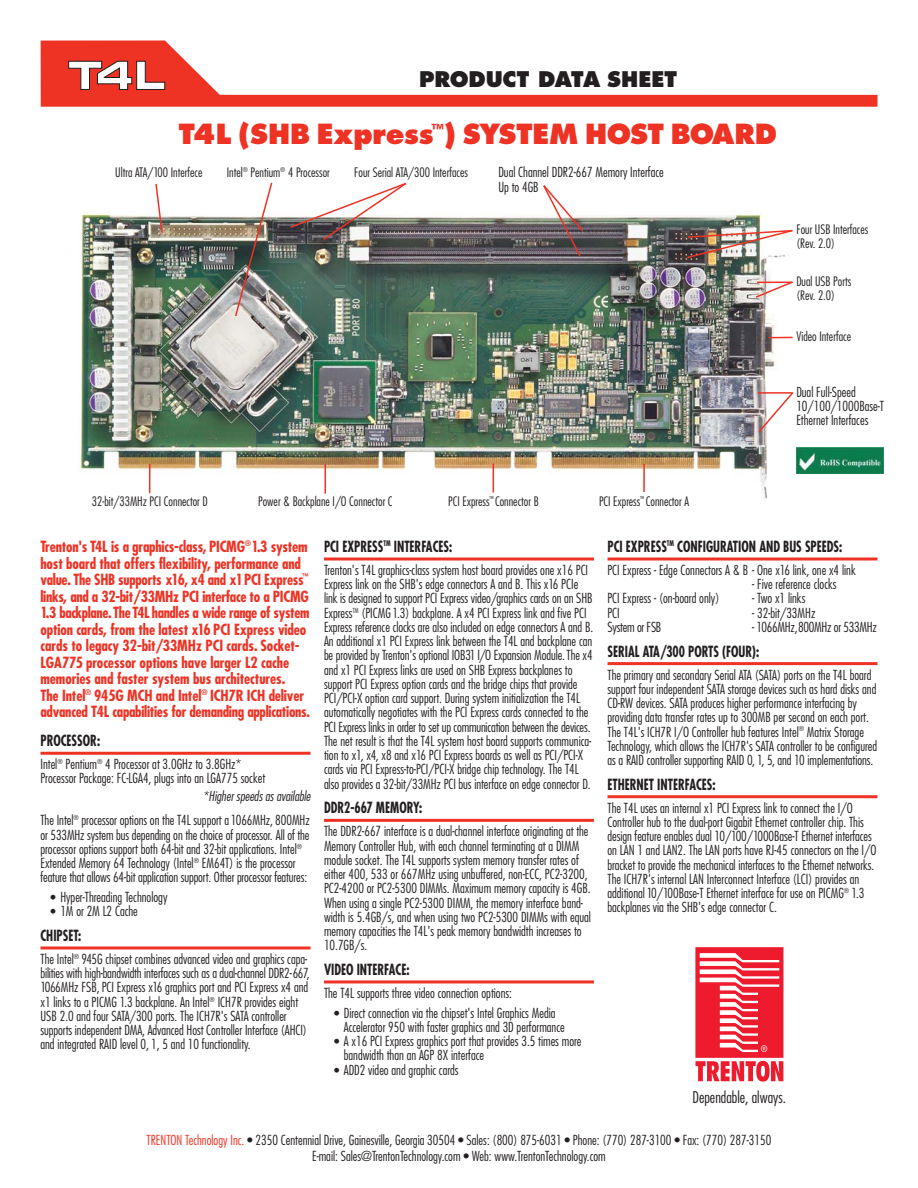
<style>
.page{position:relative;width:918px;height:1188px;background:#fff}
.page>*{position:absolute;margin:0;border:0;box-sizing:border-box;transform-origin:0 0}
.t1{font:800 27px "Futura";color:#ee3224}
.t2{font:800 21px "Futura";letter-spacing:-.01em;color:#231f20}
.t3{font:300 condensed 15.75px "Futura";color:#231f20}
.t4{font:700 condensed 15px/16.5px "Futura";letter-spacing:-.01em;color:#ee3224}
.t5{font:700 condensed 15px "Futura";color:#231f20;scale:.85 1}
.t6{font:300 condensed 13.5px/14.2px "Futura";color:#231f20}
.t7{font:300 condensed 13.5px "Futura";letter-spacing:-.02em;color:#231f20}
.t8{font:300 condensed 12.75px/13.5px "Futura";color:#231f20}
.s1{font-style:italic}
.s2{font-size:12.75px}
.s3{font-size:12.75px;color:#fff}
.s4{color:#ee3224}
</style>
<div class="page">
<hr style="left:40px;top:752px;width:270px;height:3px;background:#ee3224">
<hr style="left:40px;top:946px;width:270px;height:3px;background:#ee3224">
<hr style="left:324px;top:558px;width:270px;height:3px;background:#ee3224">
<hr style="left:324px;top:819px;width:270px;height:3px;background:#ee3224">
<hr style="left:324px;top:980px;width:270px;height:3px;background:#ee3224">
<hr style="left:608px;top:558px;width:270px;height:3px;background:#ee3224">
<hr style="left:608px;top:662px;width:270px;height:3px;background:#ee3224">
<hr style="left:608px;top:795px;width:270px;height:3px;background:#ee3224">
<svg style="left:41px;top:40px;width:837px;height:67px"></svg>
<svg style="left:68px;top:60px;width:98px;height:30px"></svg>
<svg style="left:695px;top:947px;width:88px;height:135px"></svg>
<img style="left:80px;top:212px;width:712px;height:287px">
<svg style="left:542px;top:185px;width:43px;height:73px"></svg>
<img style="left:234px;top:182px;width:40px;height:136px">
<svg style="left:289px;top:182px;width:119px;height:60px"></svg>
<hr style="left:325px;top:464px;width:1px;height:30px;background:#ee3224">
<svg style="left:493px;top:464px;width:1px;height:28px"></svg>
<hr style="left:643px;top:464px;width:2px;height:28px;background:#ee3224">
<svg style="left:769px;top:337px;width:24px;height:1px"></svg>
<svg style="left:154px;top:183px;width:10px;height:51px"></svg>
<img style="left:686px;top:229px;width:107px;height:30px">
<svg style="left:754px;top:280px;width:39px;height:19px"></svg>
<svg style="left:757px;top:391px;width:37px;height:43px"></svg>
<svg style="left:149px;top:464px;width:1px;height:29px"></svg>
<svg style="left:797px;top:473px;width:87px;height:1px"></svg>
<img style="left:797px;top:448px;width:87px;height:25px">
<h2 class="t2" style="left:419px;top:70px;width:259px">PRODUCT DATA SHEET</h2>
<h1 class="t1" style="left:179px;top:122px;width:600px">T4L (SHB Express<sup>™</sup>) SYSTEM HOST BOARD</h1>
<p class="t8" style="left:115px;top:166px;width:89px">Ultra ATA/100 Interfece</p>
<p class="t6" style="left:498px;top:166px;width:167px">Dual Channel DDR2-667 Memory Interface<br>Up to 4GB</p>
<p class="t8" style="left:227px;top:166px;width:104px">Intel<sup>®</sup> Pentium<sup>®</sup> 4 Processor</p>
<p class="t8" style="left:354px;top:166px;width:115px">Four Serial ATA/300 Interfaces</p>
<p class="t8" style="left:92px;top:495px;width:117px">32-bit/33MHz PCI Connector D</p>
<p class="t8" style="left:258px;top:496px;width:136px">Power &amp; Backplane I/O Connector C</p>
<p class="t8" style="left:448px;top:496px;width:92px">PCI Express<sup>™</sup> Connector B</p>
<p class="t8" style="left:599px;top:496px;width:92px">PCI Express<sup>™</sup> Connector A</p>
<p class="t8" style="left:796px;top:224px;width:74px">Four USB Interfaces (Rev. 2.0)</p>
<p class="t8" style="left:796px;top:276px;width:56px">Dual USB Ports (Rev. 2.0)</p>
<p class="t8" style="left:796px;top:331px;width:56px">Video Interface</p>
<p class="t6" style="left:796px;top:386px;width:89px">Dual Full-Speed<br>10/100/1000Base-T<br>Ethernet Interfaces</p>
<p class="t4" style="left:40px;top:540px;width:271px">Trenton's T4L is a graphics-class, PICMG<sup>®</sup>1.3 system host board that offers flexibility, performance and value. The SHB supports x16, x4 and x1PCI Express<sup>™ </sup>links, and a 32-bit/33MHz PCI interface to a PICMG 1.3 backplane.TheT4L handles a wide range of system option cards, from the latest x16 PCI Express video cards to legacy 32-bit/33MHz PCI cards. Socket-LGA775 processor options have larger L2 cache memories and faster system bus architectures.<br>The Intel<sup>®</sup> 945G MCH and Intel<sup>®</sup> ICH7R ICH deliver advanced T4L capabilities for demanding applications.</p>
<p class="t5" style="left:40px;top:734px;width:72px">PROCESSOR:</p>
<p class="t6" style="left:40px;top:758px;width:226px">Intel<sup>®</sup> Pentium<sup>®</sup> 4 Processor at 3.0GHz to 3.8GHz*<br>Processor Package: FC-LGA4, plugs into an LGA775 socket</p>
<p class="t6" style="left:40px;top:785px;width:274px;line-height:24px;text-align:right"><span class="s1">*Higherspeedsasavailable<br></span>The Intel<sup>®</sup> processor options on the T4L support a 1066MHz, 800MHz</p>
<p class="t6" style="left:40px;top:829px;width:270px">or 533MHz system bus depending on the choice of processor. All of the processor options support both 64-bit and 32-bit applications. Intel<sup>® </sup>Extended Memory 64 Technology (Intel<sup>®</sup> EM64T) is the processor feature that allows 64-bit application support. Other processor features:</p>
<p class="t6" style="left:51px;top:891px;width:118px"><span class="s2">•</span> Hyper-Threading Technology</p>
<p class="t6" style="left:51px;top:905px;width:89px"><span class="s2">•</span> 1M or 2M L2 Cache</p>
<p class="t5" style="left:40px;top:929px;width:49px">CHIPSET:</p>
<p class="t6" style="left:40px;top:953px;width:271px">The Intel<sup>®</sup> 945G chipset combines advanced video and graphics capa&shy;bilities with high-bandwidth interfaces such as a dual-channel DDR2-667, 1066MHz FSB, PCI Express x16 graphics port and PCI Express x4 and x1 links to a PICMG 1.3 backplane. An Intel<sup>®</sup> ICH7R provides eight USB 2.0 and four SATA/300 ports. The ICH7R's SATA controller supports independent DMA, Advanced Host Controller Interface (AHCI) and integrated RAID level 0, 1, 5 and 10 functionality.</p>
<p class="t5" style="left:324px;top:540px;width:152px">PCI EXPRESS<sup>TM</sup> INTERFACES:</p>
<p class="t6" style="left:324px;top:564px;width:271px">Trenton's T4L graphics-class system host board provides one x16 PCI Express link on the SHB's edge connectors A and B. This x16 PCIe link is designed to support PCI Express video/graphics cards on an SHB Express<sup>TM</sup> (PICMG 1.3) backplane. A x4 PCI Express link and five PCI Express reference clocks are also included on edge connectors A and B.<br>An additional x1 PCI Express link between the T4L and backplane can be provided by Trenton's optional IOB31 I/O Expansion Module. The x4 and x1 PCI Express links are used on SHB Express backplanes to support PCI Express option cards and the bridge chips that provide PCI/PCI-X option card support. During system initialization the T4L automatically negotiates with the PCI Express cards connected to the PCI Express links in order to set up communication between the devices.<br>The net result is that the T4L system host board supports communica&shy;tion to x1, x4, x8 and x16 PCI Express boards as well as PCI/PCI-X cards via PCI Express-to-PCI/PCI-X bridge chip technology. The T4L also provides a 32-bit/33MHz PCI bus interface on edge connector D.</p>
<p class="t5" style="left:324px;top:801px;width:117px">DDR2-667 MEMORY:</p>
<p class="t6" style="left:324px;top:825px;width:269px">The DDR2-667 interface is a dual-channel interface originating at the Memory Controller Hub, with each channel terminating at a DIMM module socket. The T4L supports system memory transfer rates of either 400, 533 or 667MHz using unbuffered, non-ECC, PC2-3200, PC2-4200 or PC2-5300 DIMMs. Maximum memory capacity is 4GB.<br>When using a single PC2-5300 DIMM, the memory interface band&shy;width is 5.4GB/s, and when using two PC2-5300 DIMMs with equal memory capacities the T4L's peak memory bandwidth increases to 10.7GB/s.</p>
<p class="t5" style="left:324px;top:963px;width:102px">VIDEO INTERFACE:</p>
<p class="t6" style="left:324px;top:987px;width:190px">The T4L supports three video connection options:</p>
<p class="t6" style="left:334px;top:1006px;width:223px"><span class="s2">•</span> Direct connection via the chipset's Intel Graphics Media</p>
<p class="t6" style="left:334px;top:1021px;width:232px"><span class="s3">•</span> Accelerator 950 with faster graphics and 3D performance</p>
<p class="t6" style="left:344px;top:1035px;width:239px;text-indent:-10px"><span class="s2">•</span> A x16 PCI Express graphics port that provides 3.5 times more bandwidth than an AGP 8X interface</p>
<p class="t6" style="left:334px;top:1063px;width:126px"><span class="s2">•</span> ADD2 video and graphic cards</p>
<p class="t5" style="left:608px;top:540px;width:278px">PCI EXPRESS<sup>TM</sup> CONFIGURATION AND BUS SPEEDS:</p>
<p class="t6" style="left:608px;top:564px;width:250px">PCI Express - Edge Connectors A &amp; B - One x16 link, one x4 link</p>
<p class="t6" style="left:752px;top:578px;width:86px">- Five reference clocks</p>
<p class="t6" style="left:608px;top:592px;width:113px">PCI Express - (on-board only)</p>
<p class="t6" style="left:752px;top:592px;width:55px">- Two x1 links</p>
<p class="t6" style="left:608px;top:607px;width:14px">PCI</p>
<p class="t6" style="left:752px;top:607px;width:65px">- 32-bit/33MHz</p>
<p class="t7" style="left:608px;top:621px;width:55px">System or FSB</p>
<p class="t7" style="left:752px;top:621px;width:126px">- 1066MHz,800MHz or 533MHz</p>
<p class="t5" style="left:608px;top:645px;width:180px">SERIAL ATA/300 PORTS (FOUR):</p>
<p class="t6" style="left:608px;top:668px;width:271px">The primary and secondary Serial ATA (SATA) ports on the T4L board support four independent SATA storage devices such as hard disks and CD-RW devices. SATA produces higher performance interfacing by providing data transfer rates up to 300MB per second on each port.<br>The T4L's ICH7R I/O Controller hub features Intel<sup>®</sup> Matrix Storage Technology, which allows the ICH7R's SATA controller to be configured as a RAID controller supporting RAID 0, 1, 5, and 10 implementations.</p>
<p class="t5" style="left:608px;top:778px;width:129px">ETHERNET INTERFACES:</p>
<p class="t6" style="left:607px;top:802px;width:270px">The T4L uses an internal x1 PCI Express link to connect the I/O Controller hub to the dual-port Gigabit Ethernet controller chip. This design feature enables dual 10/100/1000Base-T Ethernet interfaces on LAN 1 and LAN2. The LAN ports have RJ-45 connectors on the I/O bracket to provide the mechanical interfaces to the Ethernet networks.<br>The ICH7R's internal LAN Interconnect Interface (LCI) provides an additional 10/100Base-T Ethernet interface for use on PICMG<sup>®</sup> 1.3 backplanes via the SHB's edge connector C.</p>
<p class="t3" style="left:693px;top:1090px;width:95px">Dependable, always.</p>
<p class="t6" style="left:147px;top:1133px;width:626px;line-height:15.8px;text-align:center"><span class="s4">TRENTON Technology Inc.</span> • 2350 Centennial Drive, Gainesville, Georgia 30504 • Sales: (800) 875-6031 • Phone: (770) 287-3100 • Fax: (770) 287-3150<br>E-mail: Sales@TrentonTechnology.com • Web: www.TrentonTechnology.com</p>
</div>
